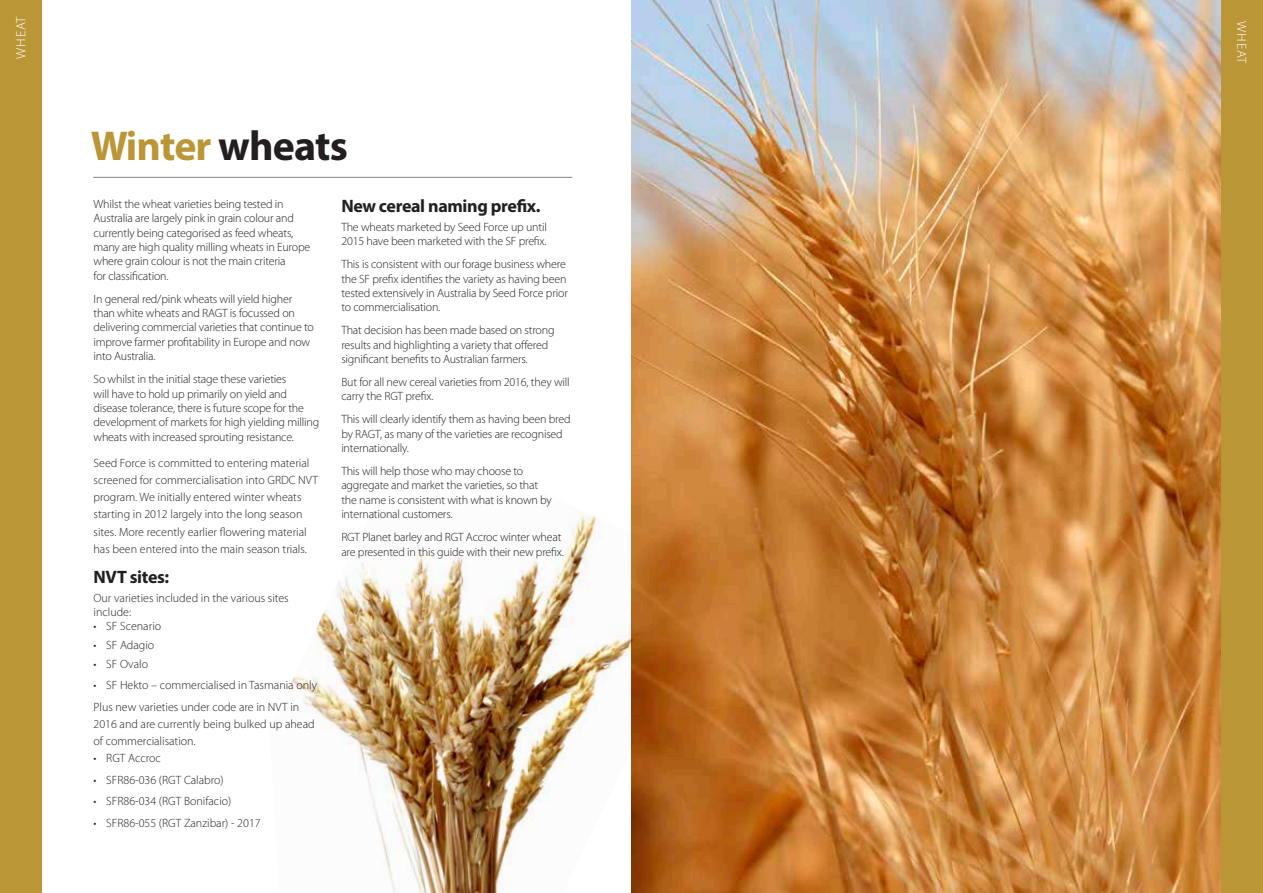
<style>
.page{position:relative;width:1263px;height:893px;background:#fff}
.page>*{position:absolute;margin:0;border:0;box-sizing:border-box;transform-origin:0 0}
.t1{font:700 41.85px "Myriad Pro";letter-spacing:-.02em;color:#bb9637}
.t2{font:700 18px "Myriad Pro";letter-spacing:-.02em;color:#231f20}
.t3{font:300 13.5px "Myriad Pro";letter-spacing:.06em;color:#fff}
.t4{font:300 12px/14.4px "Myriad Pro";letter-spacing:-.015em;color:#231f20}
.s1{color:#231f20}
</style>
<div class="page">
<img style="left:631px;top:0;width:591px;height:893px">
<div style="left:1222px;top:0;width:41px;height:893px;background:#bb9637"></div>
<img style="left:291px;top:493px;width:367px;height:400px">
<div style="left:0;top:0;width:41px;height:893px;background:#bb9637"></div>
<hr style="left:93px;top:177px;width:479px;height:1px;background:#808285">
<p class="t3" style="left:14px;top:59px;width:44px;rotate:-90deg">WHEAT</p>
<h1 class="t1" style="left:91px;top:119px;width:259px">Winter <span class="s1">wheats</span></h1>
<p class="t4" style="left:94px;top:197px;width:218px">Whilst the wheat varieties being tested in Australia are largely pink in grain colour and currently being categorised as feed wheats, many are high quality milling wheats in Europe where grain colour is not the main criteria<br>for classification.</p>
<p class="t4" style="left:94px;top:292px;width:222px">In general red/pink wheats will yield higher than white wheats and RAGT is focussed on delivering commercial varieties that continue to improve farmer profitability in Europe and now into Australia.</p>
<p class="t4" style="left:94px;top:372px;width:227px">So whilst in the initial stage these varieties<br>will have to hold up primarily on yield and disease tolerance, there is future scope for the development of markets for high yielding milling wheats with increased sprouting resistance.</p>
<p class="t4" style="left:94px;top:454px;width:226px;line-height:17.2px">Seed Force is committed to entering material screened for commercialisation into GRDC NVT program. We initially entered winter wheats starting in 2012 largely into the long season sites. More recently earlier flowering material has been entered into the main season trials.</p>
<h2 class="t2" style="left:94px;top:565px;width:77px">NVT sites:</h2>
<p class="t4" style="left:94px;top:591px;width:197px">Our varieties included in the various sites include:</p>
<p class="t4" style="left:94px;top:619px;width:69px">• SF Scenario</p>
<p class="t4" style="left:94px;top:638px;width:62px">• SF Adagio</p>
<p class="t4" style="left:94px;top:657px;width:56px">• SF Ovalo</p>
<p class="t4" style="left:94px;top:675px;width:225px;line-height:21.5px">• SF Hekto – commercialised in Tasmania only<br>Plus new varieties under code are in NVT in</p>
<p class="t4" style="left:94px;top:715px;width:223px;line-height:17.2px">2016 and are currently being bulked up ahead of commercialisation.</p>
<p class="t4" style="left:94px;top:751px;width:69px">• RGT Accroc</p>
<p class="t4" style="left:94px;top:773px;width:132px">• SFR86-036 (RGT Calabro)</p>
<p class="t4" style="left:94px;top:794px;width:139px">• SFR86-034 (RGT Bonifacio)</p>
<p class="t4" style="left:94px;top:816px;width:169px">• SFR86-055 (RGT Zanzibar) - 2017</p>
<h2 class="t2" style="left:341px;top:194px;width:201px">New cereal naming prefix.</h2>
<p class="t4" style="left:341px;top:220px;width:207px">The wheats marketed by Seed Force up until<br>2015 have been marketed with the SF prefix.</p>
<p class="t4" style="left:341px;top:257px;width:228px">This is consistent with our forage business where the SF prefix identifies the variety as having been tested extensively in Australia by Seed Force prior to commercialisation.</p>
<p class="t4" style="left:341px;top:323px;width:215px">That decision has been made based on strong results and highlighting a variety that offered significant benefits to Australian farmers.</p>
<p class="t4" style="left:341px;top:375px;width:230px">But for all new cereal varieties from 2016, they will carry the RGT prefix.</p>
<p class="t4" style="left:341px;top:412px;width:231px">This will clearly identify them as having been bred by RAGT, as many of the varieties are recognised internationally.</p>
<p class="t4" style="left:341px;top:464px;width:212px">This will help those who may choose to aggregate and market the varieties, so that the name is consistent with what is known by international customers.</p>
<p class="t4" style="left:341px;top:530px;width:224px">RGT Planet barley and RGT Accroc winter wheat are presented in this guide with their new prefix.</p>
<p class="t3" style="left:1249px;top:21px;width:44px;rotate:90deg">WHEAT</p>
</div>
